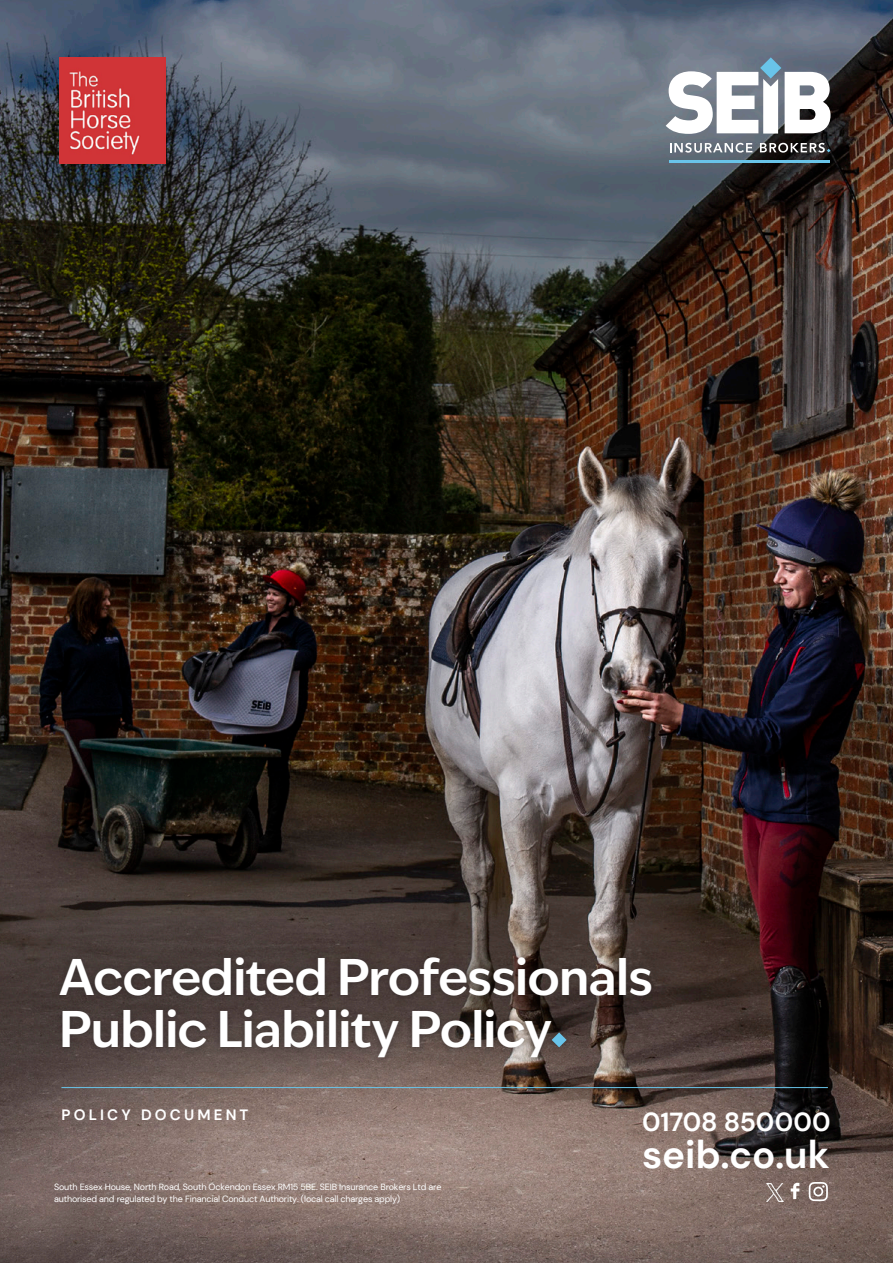
<style>
.page{position:relative;width:893px;height:1263px;background:#fff}
.page>*{position:absolute;margin:0;border:0;box-sizing:border-box;transform-origin:0 0}
.t1{font:600 49.5px/52.5px "Ivy Epic";letter-spacing:-.02em;color:#fff}
.t2{font:700 38.55px "DM Sans";letter-spacing:-.005em;color:#fff}
.t3{font:700 26.1px "DM Sans";letter-spacing:-.005em;color:#fff}
.t4{font:700 15px "DM Sans";letter-spacing:.21em;color:#fff}
.t5{font:9px/12px "DM Sans";letter-spacing:-.02em;color:#fff}
</style>
<div class="page">
<img style="left:0;top:0;width:893px;height:1263px">
<img style="left:59px;top:57px;width:106px;height:106px">
<svg style="left:791px;top:1183px;width:8px;height:16px"></svg>
<svg style="left:809px;top:1182px;width:19px;height:19px"></svg>
<img style="left:766px;top:1184px;width:17px;height:17px">
<div style="left:53px;top:949px;width:606px;height:116px;background:#231f20;opacity:.5"></div>
<svg style="left:552px;top:1032px;width:15px;height:15px"></svg>
<hr style="left:669px;top:160px;width:161px;height:3px;background:#69c4e9">
<svg style="left:670px;top:143px;width:82px;height:10px"></svg>
<svg style="left:760px;top:143px;width:70px;height:10px"></svg>
<svg style="left:666px;top:57px;width:164px;height:77px"></svg>
<hr style="left:61px;top:1087px;width:767px;height:1px;background:#69c4e9">
<h1 class="t1" style="left:59px;top:950px;width:595px">Accredited Professionals<br>Public Liability Policy</h1>
<h3 class="t4" style="left:61px;top:1105px;width:189px">POLICY DOCUMENT</h3>
<p class="t5" style="left:54px;top:1180px;width:389px">South Essex House, North Road, South Ockendon Essex RM15 5BE. SEIB Insurance Brokers Ltd are authorised and regulated by the Financial Conduct Authority. (local call charges apply)</p>
<h3 class="t3" style="left:642px;top:1105px;width:190px">01708 850000</h3>
<h2 class="t2" style="left:642px;top:1130px;width:189px">seib.co.uk</h2>
</div>
